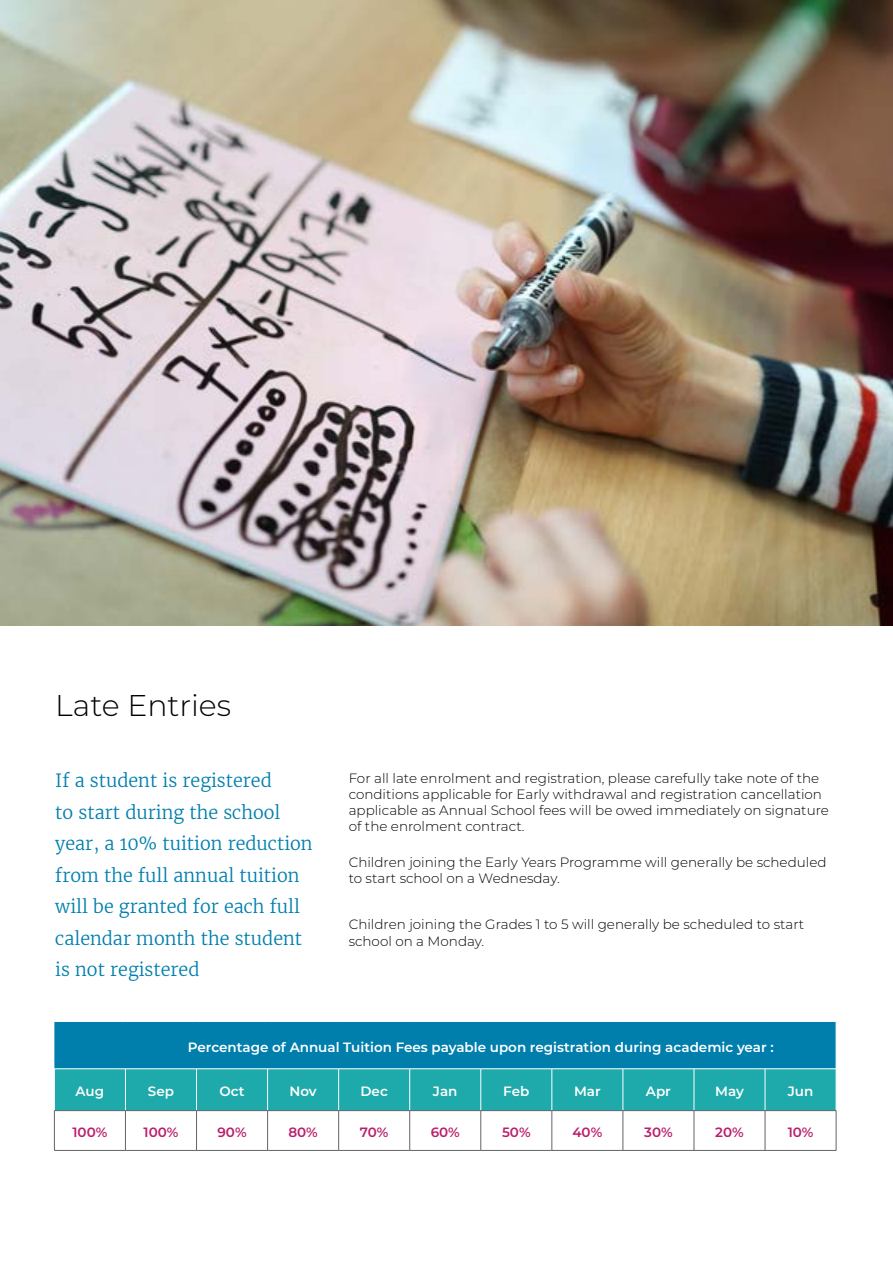
<style>
.page{position:relative;width:893px;height:1263px;background:#fff}
.page>*{position:absolute;margin:0;border:0;box-sizing:border-box;transform-origin:0 0}
.t1{font:300 30px "Montserrat";color:#000}
.t2{font:300 18px/31.5px "Merriweather";color:#007fad}
.t3{font:300 13.5px/16.2px "Montserrat";color:#000}
.t4{font:600 13.5px "Montserrat";color:#fff}
.t5{font:600 13.5px "Montserrat";color:#ba1e6c}
</style>
<div class="page">
<img style="left:0;top:0;width:893px;height:625px">
<svg style="left:54px;top:1022px;width:782px;height:88px;background:#0f93ac"></svg>
<hr style="left:54px;top:1069px;width:1px;height:41px;background:#fff">
<hr style="left:125px;top:1069px;width:1px;height:41px;background:#fff">
<hr style="left:196px;top:1069px;width:1px;height:41px;background:#fff">
<hr style="left:267px;top:1069px;width:1px;height:41px;background:#fff">
<hr style="left:338px;top:1069px;width:1px;height:41px;background:#fff">
<hr style="left:409px;top:1069px;width:1px;height:41px;background:#fff">
<hr style="left:480px;top:1069px;width:1px;height:41px;background:#fff">
<hr style="left:552px;top:1069px;width:1px;height:41px;background:#fff">
<hr style="left:623px;top:1069px;width:1px;height:41px;background:#fff">
<hr style="left:694px;top:1069px;width:1px;height:41px;background:#fff">
<hr style="left:765px;top:1069px;width:1px;height:41px;background:#fff">
<hr style="left:54px;top:1110px;width:71px;height:1px;background:#636466">
<hr style="left:54px;top:1111px;width:1px;height:39px;background:#636466">
<hr style="left:125px;top:1110px;width:72px;height:1px;background:#636466">
<hr style="left:125px;top:1111px;width:1px;height:39px;background:#636466">
<hr style="left:197px;top:1110px;width:71px;height:1px;background:#636466">
<hr style="left:196px;top:1111px;width:1px;height:39px;background:#636466">
<hr style="left:268px;top:1110px;width:71px;height:1px;background:#636466">
<hr style="left:267px;top:1111px;width:1px;height:39px;background:#636466">
<hr style="left:339px;top:1110px;width:71px;height:1px;background:#636466">
<hr style="left:338px;top:1111px;width:1px;height:39px;background:#636466">
<hr style="left:410px;top:1110px;width:71px;height:1px;background:#636466">
<hr style="left:409px;top:1111px;width:1px;height:39px;background:#636466">
<hr style="left:481px;top:1110px;width:71px;height:1px;background:#636466">
<hr style="left:480px;top:1111px;width:1px;height:39px;background:#636466">
<hr style="left:552px;top:1110px;width:71px;height:1px;background:#636466">
<hr style="left:552px;top:1111px;width:1px;height:39px;background:#636466">
<hr style="left:623px;top:1110px;width:71px;height:1px;background:#636466">
<hr style="left:623px;top:1111px;width:1px;height:39px;background:#636466">
<hr style="left:694px;top:1110px;width:71px;height:1px;background:#636466">
<hr style="left:694px;top:1111px;width:1px;height:39px;background:#636466">
<hr style="left:765px;top:1110px;width:71px;height:1px;background:#636466">
<hr style="left:765px;top:1111px;width:1px;height:39px;background:#636466">
<hr style="left:836px;top:1111px;width:1px;height:39px;background:#636466">
<hr style="left:54px;top:1150px;width:71px;height:1px;background:#636466">
<hr style="left:125px;top:1150px;width:72px;height:1px;background:#636466">
<hr style="left:197px;top:1150px;width:71px;height:1px;background:#636466">
<hr style="left:268px;top:1150px;width:71px;height:1px;background:#636466">
<hr style="left:339px;top:1150px;width:71px;height:1px;background:#636466">
<hr style="left:410px;top:1150px;width:71px;height:1px;background:#636466">
<hr style="left:481px;top:1150px;width:71px;height:1px;background:#636466">
<hr style="left:552px;top:1150px;width:71px;height:1px;background:#636466">
<hr style="left:623px;top:1150px;width:71px;height:1px;background:#636466">
<hr style="left:694px;top:1150px;width:71px;height:1px;background:#636466">
<hr style="left:765px;top:1150px;width:71px;height:1px;background:#636466">
<hr style="left:54px;top:1068px;width:71px;height:1px;background:#fff">
<hr style="left:125px;top:1068px;width:72px;height:1px;background:#fff">
<hr style="left:197px;top:1068px;width:71px;height:1px;background:#fff">
<hr style="left:268px;top:1068px;width:71px;height:1px;background:#fff">
<hr style="left:339px;top:1068px;width:71px;height:1px;background:#fff">
<hr style="left:410px;top:1068px;width:71px;height:1px;background:#fff">
<hr style="left:481px;top:1068px;width:71px;height:1px;background:#fff">
<hr style="left:552px;top:1068px;width:71px;height:1px;background:#fff">
<hr style="left:623px;top:1068px;width:71px;height:1px;background:#fff">
<hr style="left:694px;top:1068px;width:71px;height:1px;background:#fff">
<hr style="left:765px;top:1068px;width:71px;height:1px;background:#fff">
<h1 class="t1" style="left:55px;top:685px;width:177px">Late Entries</h1>
<h2 class="t2" style="left:55px;top:765px;width:259px">If a student is registered<br>to start during the school year, a 10% tuition reduction from the full annual tuition will be granted for each full calendar month the student is not registered</h2>
<p class="t3" style="left:349px;top:769px;width:482px">For all late enrolment and registration, please carefully take note of the conditions applicable for Early withdrawal and registration cancellation applicable as Annual School fees will be owed immediately on signature of the enrolment contract.</p>
<p class="t3" style="left:349px;top:854px;width:479px">Children joining the Early Years Programme will generally be scheduled to start school on a Wednesday.</p>
<p class="t3" style="left:349px;top:916px;width:457px">Children joining the Grades 1 to 5 will generally be scheduled to start school on a Monday.</p>
<p class="t4" style="left:188px;top:1037px;width:587px">Percentage of Annual Tuition Fees payable upon registration during academic year :</p>
<p class="t4" style="left:76px;top:1082px;width:30px">Aug</p>
<p class="t4" style="left:148px;top:1082px;width:28px">Sep</p>
<p class="t4" style="left:220px;top:1082px;width:27px">Oct</p>
<p class="t4" style="left:289px;top:1082px;width:29px">Nov</p>
<p class="t4" style="left:360px;top:1082px;width:29px">Dec</p>
<p class="t4" style="left:433px;top:1082px;width:26px">Jan</p>
<p class="t4" style="left:503px;top:1082px;width:28px">Feb</p>
<p class="t4" style="left:574px;top:1082px;width:28px">Mar</p>
<p class="t4" style="left:646px;top:1082px;width:27px">Apr</p>
<p class="t4" style="left:715px;top:1082px;width:30px">May</p>
<p class="t4" style="left:788px;top:1082px;width:27px">Jun</p>
<p class="t5" style="left:72px;top:1123px;width:36px">100%</p>
<p class="t5" style="left:144px;top:1123px;width:36px">100%</p>
<p class="t5" style="left:217px;top:1123px;width:31px">90%</p>
<p class="t5" style="left:288px;top:1123px;width:31px">80%</p>
<p class="t5" style="left:360px;top:1123px;width:30px">70%</p>
<p class="t5" style="left:431px;top:1123px;width:31px">60%</p>
<p class="t5" style="left:502px;top:1123px;width:30px">50%</p>
<p class="t5" style="left:572px;top:1123px;width:31px">40%</p>
<p class="t5" style="left:644px;top:1123px;width:30px">30%</p>
<p class="t5" style="left:715px;top:1123px;width:30px">20%</p>
<p class="t5" style="left:788px;top:1123px;width:27px">10%</p>
</div>
